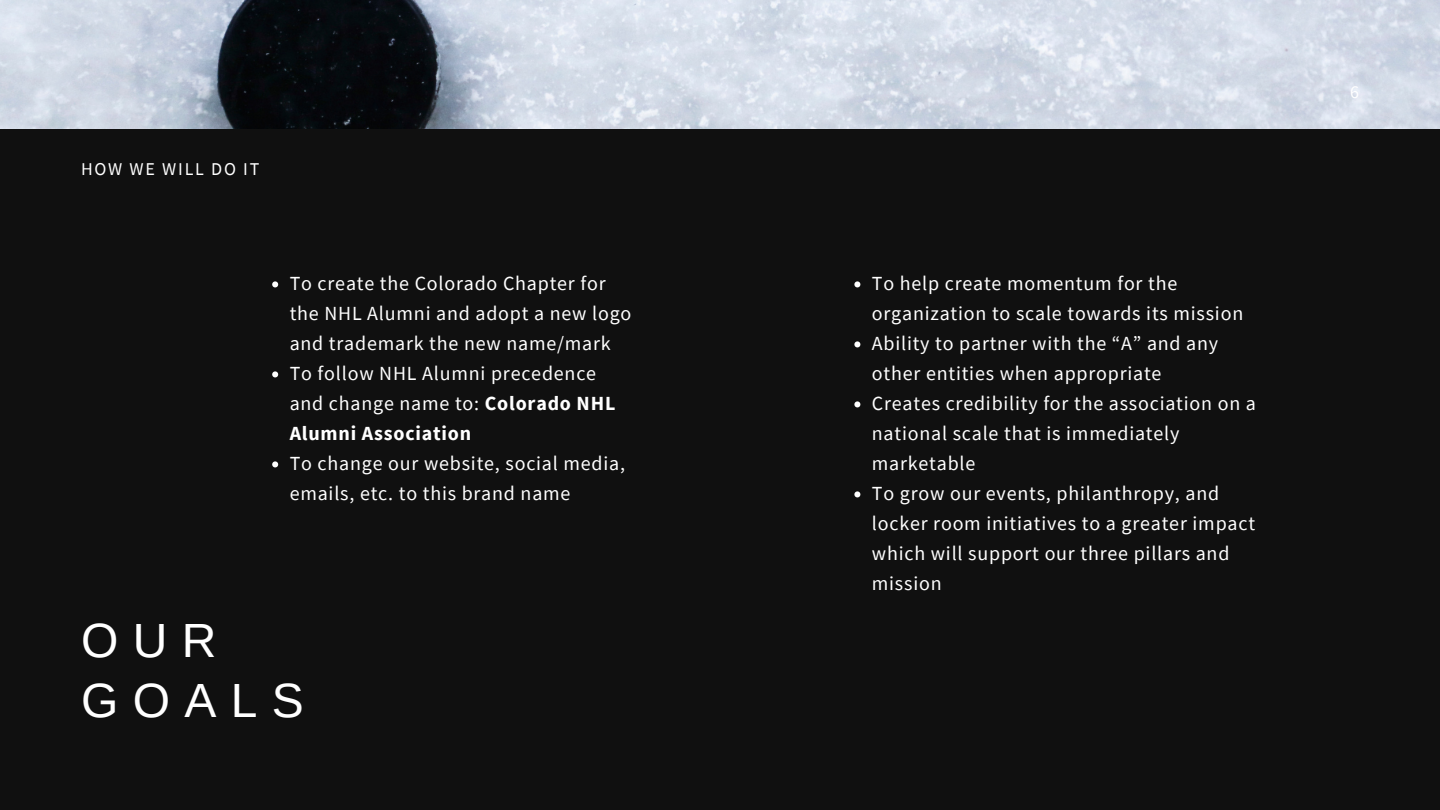
<style>
.page{position:relative;width:1440px;height:810px;background:#101010}
.page>*{position:absolute;margin:0;border:0;box-sizing:border-box;transform-origin:0 0}
.t1{font:48px "Arimo";letter-spacing:.3em;color:#fff}
.t2{font:20px/30px "Source Sans Pro";letter-spacing:.04em;color:#fff}
.t3{font:18px "Source Sans Pro";letter-spacing:.1em;color:#fff}
.s1{font-weight:700}
</style>
<div class="page">
<img style="left:0;top:0;width:1440px;height:128px">
<svg style="left:272px;top:281px;width:6px;height:6px"></svg>
<svg style="left:272px;top:371px;width:6px;height:6px"></svg>
<svg style="left:272px;top:461px;width:6px;height:6px"></svg>
<svg style="left:854px;top:281px;width:6px;height:6px"></svg>
<svg style="left:854px;top:341px;width:6px;height:6px"></svg>
<svg style="left:854px;top:401px;width:6px;height:6px"></svg>
<svg style="left:854px;top:491px;width:6px;height:6px"></svg>
<p class="t3" style="left:81px;top:157px;width:180px">HOW WE WILL DO IT</p>
<p class="t2" style="left:290px;top:268px;width:343px">To create the Colorado Chapter for the NHL Alumni and adopt a new logo and trademark the new name/mark</p>
<p class="t2" style="left:290px;top:358px;width:327px">To follow NHL Alumni precedence and change name to: <span class="s1">Colorado NHL<br>Alumni Association</span></p>
<p class="t2" style="left:290px;top:448px;width:337px">To change our website, social media, emails, etc. to this brand name</p>
<p class="t1" style="left:81px;top:613px;width:137px">OUR</p>
<p class="t1" style="left:81px;top:673px;width:224px">GOALS</p>
<p class="t2" style="left:872px;top:268px;width:373px">To help create momentum for the organization to scale towards its mission</p>
<p class="t2" style="left:872px;top:328px;width:348px">Ability to partner with the “A” and any other entities when appropriate</p>
<p class="t2" style="left:872px;top:388px;width:386px">Creates credibility for the association on a national scale that is immediately marketable</p>
<p class="t2" style="left:872px;top:478px;width:385px">To grow our events, philanthropy, and locker room initiatives to a greater impact which will support our three pillars and mission</p>
<p class="t3" style="left:1350px;top:80px;width:10px">6</p>
</div>
